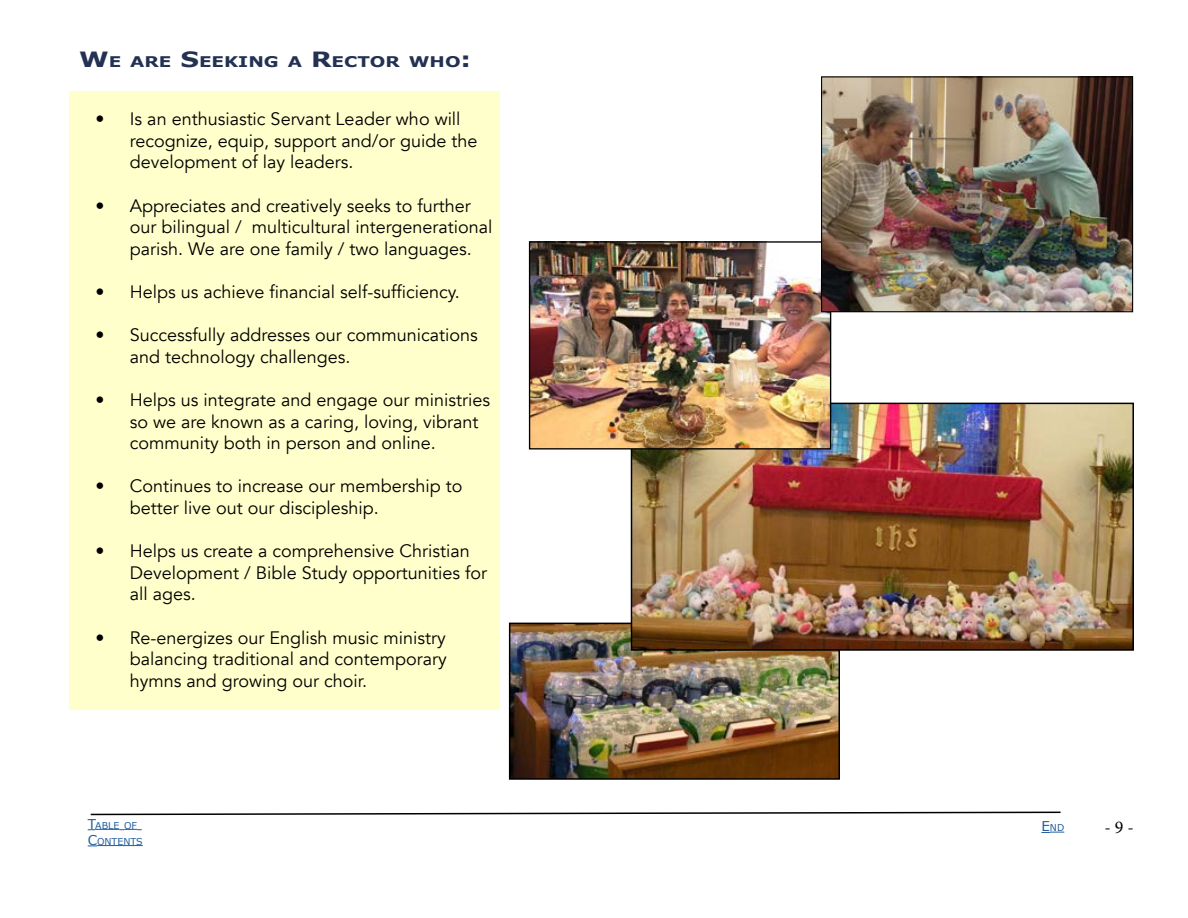
<style>
.page{position:relative;width:1188px;height:918px;background:#fff}
.page>*{position:absolute;margin:0;border:0;box-sizing:border-box;transform-origin:0 0}
.t1{font:18px/21.6px "Avenir";color:#000}
.t2{font:18px "Minion Pro";color:#000}
.t3{font:700 14.7px "Verdana";color:#233252;scale:1.25 1}
.t4{font:9.45px/16.2px "Verdana";color:#215e9e}
.s1{font-size:21px}
.s2{font-size:13.5px}
</style>
<div class="page">
<svg style="left:90px;top:811px;width:971px;height:5px"></svg>
<svg style="left:88px;top:829px;width:54px;height:1px"></svg>
<hr style="left:97px;top:845px;width:46px;height:1px;background:#215e9e">
<svg style="left:1041px;top:832px;width:23px;height:1px"></svg>
<img style="left:512px;top:626px;width:325px;height:151px">
<div style="left:509px;top:623px;width:331px;height:157px;border:2px solid #000"></div>
<img style="left:634px;top:406px;width:497px;height:242px">
<div style="left:631px;top:403px;width:503px;height:248px;border:2px solid #000"></div>
<img style="left:531px;top:243px;width:298px;height:205px">
<div style="left:529px;top:241px;width:302px;height:209px;border:1px solid #000"></div>
<img style="left:823px;top:78px;width:308px;height:232px">
<div style="left:821px;top:76px;width:312px;height:236px;border:1px solid #000"></div>
<div style="left:69px;top:92px;width:430px;height:618px;background:#ffc"></div>
<p class="t3" style="left:79px;top:52px;width:315px"><span class="s1">W</span>E ARE <span class="s1">S</span>EEKING A <span class="s1">R</span>ECTOR WHO<span class="s1">:</span></p>
<p class="t1" style="left:130px;top:109px;width:349px;text-indent:-35px">• Is an enthusiastic Servant Leader who will recognize, equip, support and/or guide the development of lay leaders.</p>
<p class="t1" style="left:130px;top:195px;width:364px;text-indent:-35px">• Appreciates and creatively seeks to further our bilingual / multicultural intergenerational parish. We are one family / two languages.</p>
<p class="t1" style="left:95px;top:281px;width:366px">• Helps us achieve financial self-sufficiency.</p>
<p class="t1" style="left:130px;top:325px;width:350px;text-indent:-35px">• Successfully addresses our communications and technology challenges.</p>
<p class="t1" style="left:130px;top:389px;width:362px;text-indent:-35px">• Helps us integrate and engage our ministries so we are known as a caring, loving, vibrant community both in person and online.</p>
<p class="t1" style="left:130px;top:476px;width:334px;text-indent:-35px">• Continues to increase our membership to better live out our discipleship.</p>
<p class="t1" style="left:130px;top:541px;width:359px;text-indent:-35px">• Helps us create a comprehensive Christian<br>Development / Bible Study opportunities for all ages.</p>
<p class="t1" style="left:130px;top:627px;width:318px;text-align:justify;text-indent:-35px">• Re-energizes our English music ministry balancing traditional and contemporary hymns and growing our choir.</p>
<p class="t4" style="left:88px;top:817px;width:57px"><span class="s2">T</span>ABLE OF<br><span class="s2">C</span>ONTENTS</p>
<p class="t4" style="left:1041px;top:820px;width:24px"><span class="s2">E</span>ND</p>
<p class="t2" style="left:1104px;top:815px;width:31px">- 9 -</p>
</div>
